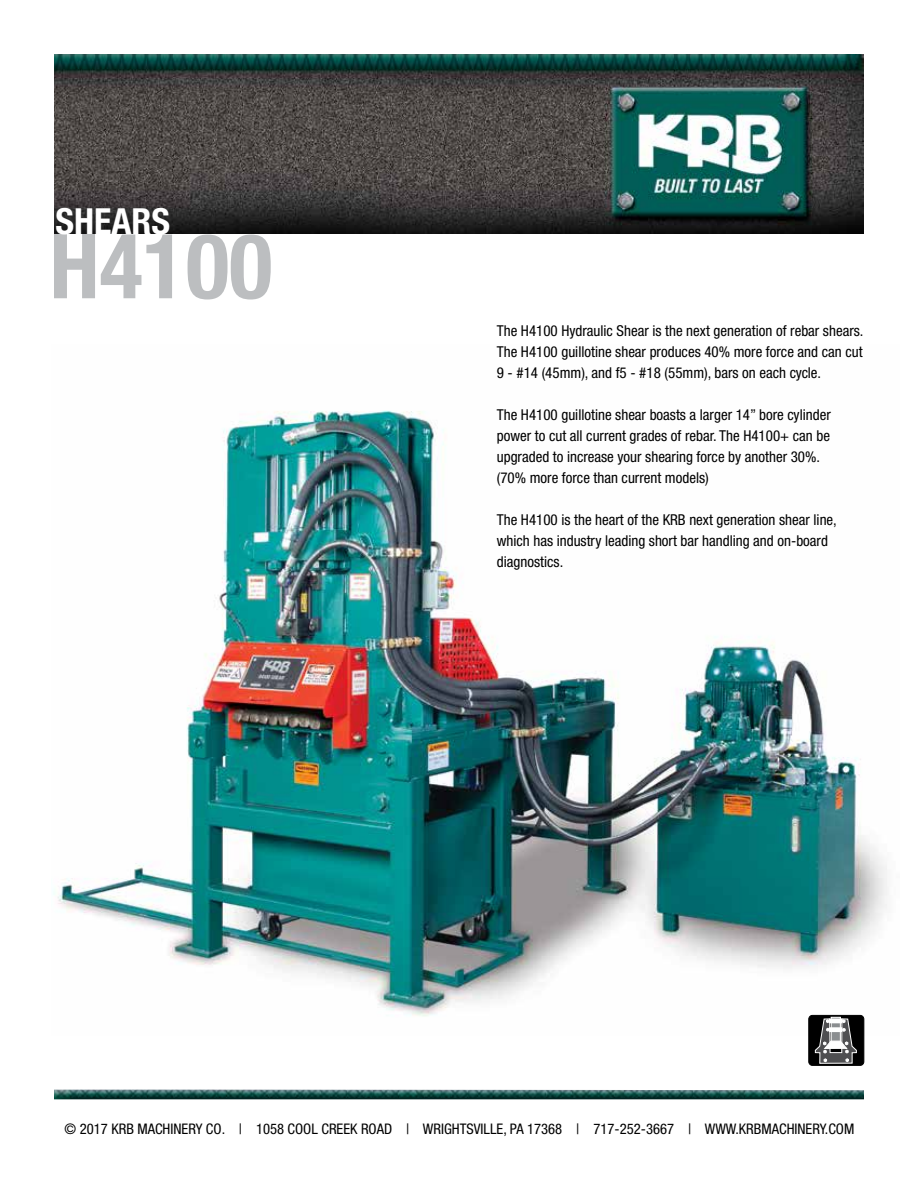
<style>
.page{position:relative;width:918px;height:1188px;background:#fff}
.page>*{position:absolute;margin:0;border:0;box-sizing:border-box;transform-origin:0 0}
.t1{font:700 condensed 90px "Helvetica Neue LT Std";color:#bcbec0}
.t2{font:700 condensed 36px "Helvetica Neue LT Std";color:#fff}
.t3{font:condensed 15px/21px "Helvetica Neue";color:#000}
.t4{font:condensed 14.7px "Helvetica Neue";color:#000}
</style>
<div class="page">
<img style="left:53px;top:410px;width:835px;height:625px">
<img style="left:54px;top:54px;width:810px;height:180px">
<img style="left:54px;top:1090px;width:810px;height:9px">
<div style="left:809px;top:1015px;width:55px;height:50px;background:#000;border-radius:4px"></div>
<div style="left:809px;top:1015px;width:55px;height:51px;border:1px solid #000;border-radius:4px"></div>
<div style="left:831px;top:1017px;width:10px;height:30px;border:1px solid #fff"></div>
<svg style="left:815px;top:1019px;width:42px;height:45px"></svg>
<div style="left:830px;top:1028px;width:12px;height:4px;border:1px solid #fff"></div>
<h2 class="t2" style="left:56px;top:200px;width:116px">SHEARS</h2>
<h1 class="t1" style="left:50px;top:212px;width:224px">H4100</h1>
<p class="t3" style="left:497px;top:320px;width:368px;text-align:justify">The H4100 Hydraulic Shear is the next generation of rebar shears.<br>The H4100 guillotine shear produces 40% more force and can cut 9 - #14 (45mm), and f5 - #18 (55mm), bars on each cycle.</p>
<p class="t3" style="left:497px;top:404px;width:336px">The H4100 guillotine shear boasts a larger 14” bore cylinder power to cut all current grades of rebar. The H4100+ can be upgraded to increase your shearing force by another 30%. (70% more force than current models)</p>
<p class="t3" style="left:497px;top:509px;width:342px">The H4100 is the heart of the KRB next generation shear line, which has industry leading short bar handling and on-board diagnostics.</p>
<p class="t4" style="left:65px;top:1121px;width:791px">© 2017 KRB MACHINERY CO. | 1058 COOL CREEK ROAD | WRIGHTSVILLE, PA 17368 | 717-252-3667 | WWW.KRBMACHINERY.COM</p>
</div>
